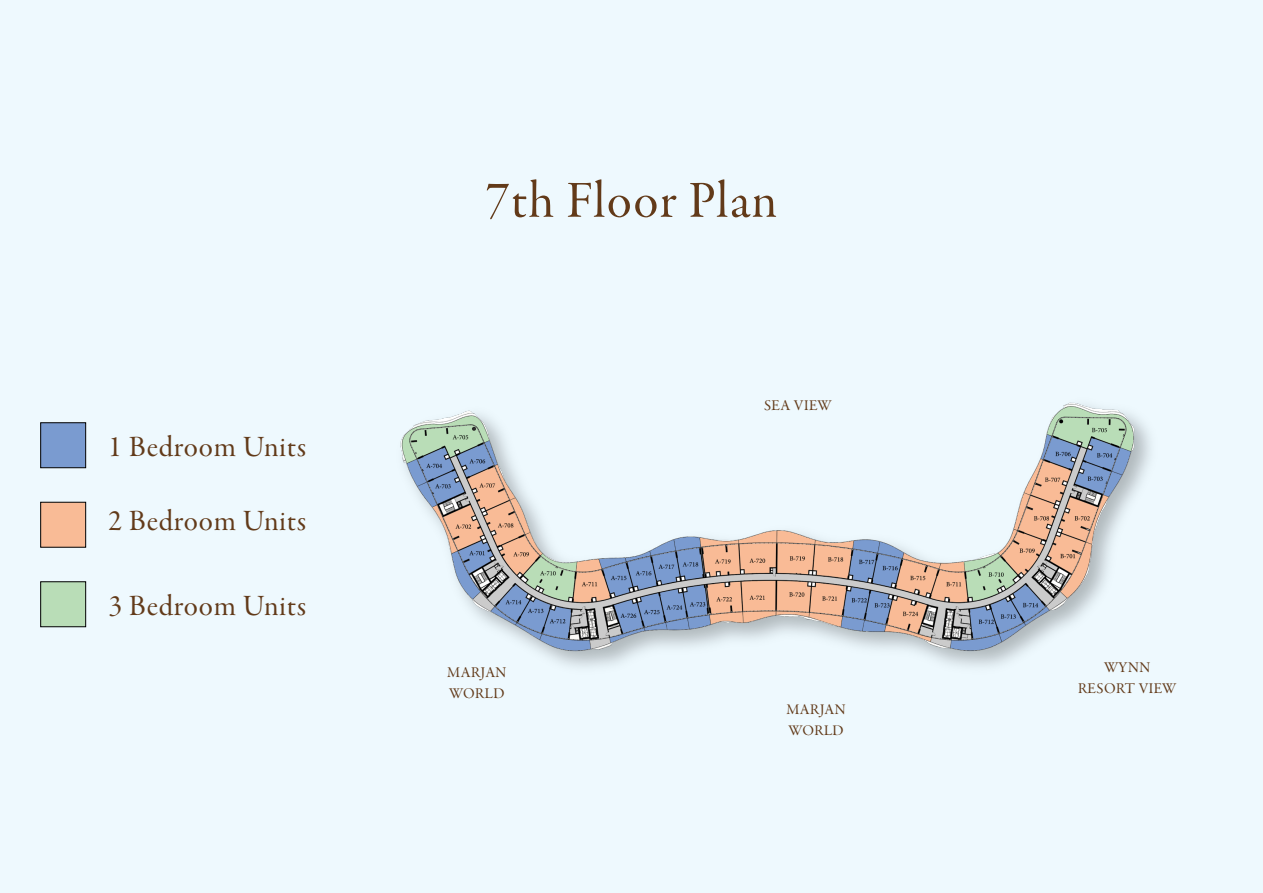
<style>
.page{position:relative;width:1263px;height:893px;background:#eef9fe}
.page>*{position:absolute;margin:0;border:0;box-sizing:border-box;transform-origin:0 0}
.t1{font:52.35px "Garamond Premr Pro Subh";letter-spacing:.025em;color:#623a19}
.t2{font:29.7px "Garamond Premr Pro Subh";letter-spacing:.025em;color:#623a19}
.t3{font:15px/21.5px "Garamond Premr Pro Subh";letter-spacing:.035em;color:#623a19}
.t4{font:14.85px/21.1px "Garamond Premr Pro Subh";letter-spacing:.035em;color:#623a19}
</style>
<div class="page">
<img style="left:400px;top:402px;width:751px;height:265px">
<div style="left:40px;top:423px;width:46px;height:45px;background:#7a9bd0;border:1px solid #000"></div>
<div style="left:40px;top:502px;width:46px;height:45px;background:#f9bb96;border:1px solid #000"></div>
<div style="left:40px;top:582px;width:46px;height:45px;background:#b9ddb7;border:1px solid #000"></div>
<p class="t2" style="left:109px;top:430px;width:199px">1 Bedroom Units</p>
<p class="t2" style="left:109px;top:503px;width:199px">2 Bedroom Units</p>
<p class="t2" style="left:109px;top:589px;width:199px">3 Bedroom Units</p>
<h1 class="t1" style="left:486px;top:170px;width:293px">7th Floor Plan</h1>
<p class="t3" style="left:764px;top:395px;width:69px">SEA VIEW</p>
<p class="t3" style="left:447px;top:662px;width:61px">MARJAN<br>WORLD</p>
<p class="t3" style="left:1078px;top:657px;width:100px;text-align:center">WYNN<br>RESORT VIEW</p>
<p class="t4" style="left:786px;top:699px;width:61px">MARJAN<br>WORLD</p>
</div>
